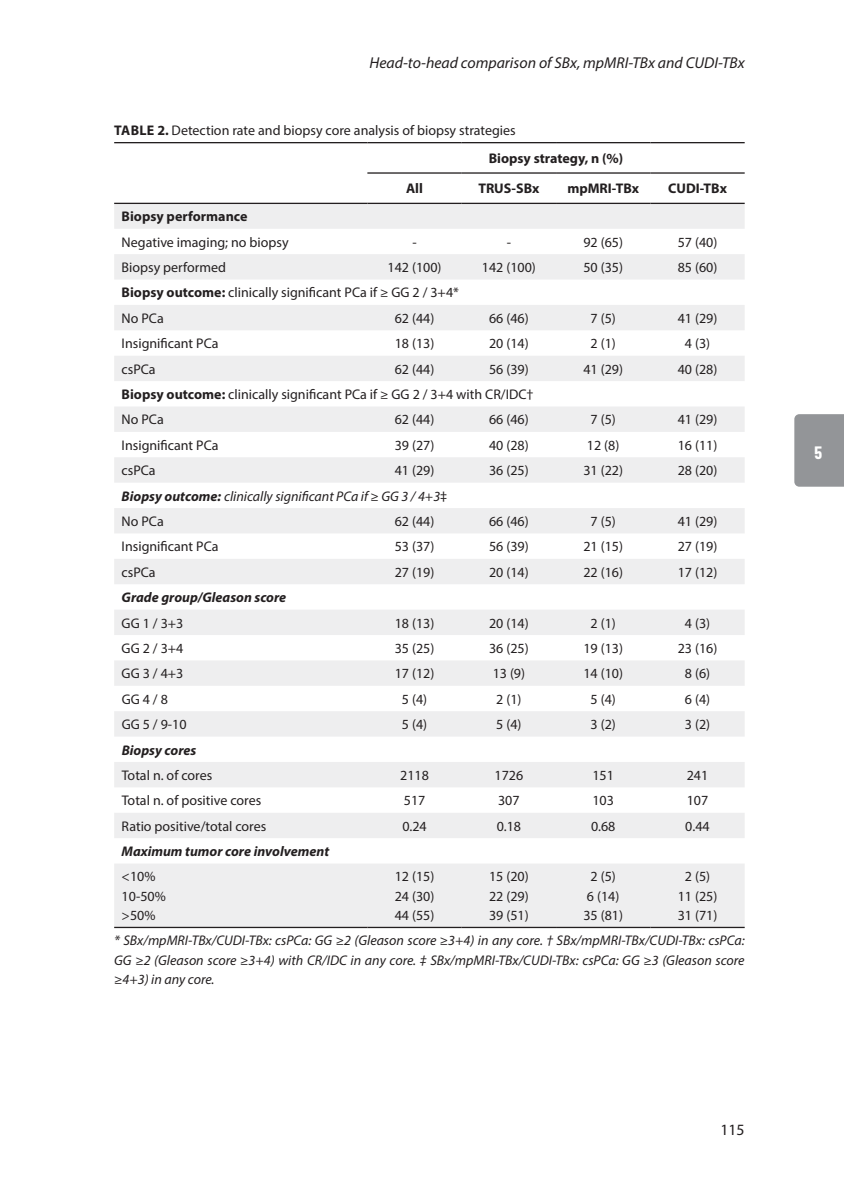
<style>
.page{position:relative;width:844px;height:1191px;background:#fff}
.page>*{position:absolute;margin:0;border:0;box-sizing:border-box;transform-origin:0 0}
.t1{font:700 17.5px "Barlow Condensed";color:#fff}
.t2{font:italic 15.75px "Myriad Pro";color:#231f20}
.t3{font:15.75px "Myriad Pro";color:#231f20}
.t4{font:14px/19.2px "Myriad Pro";color:#231f20}
.t5{font:italic 14px/19.2px "Myriad Pro";color:#231f20}
.t6{font:italic 700 14px "Myriad Pro";color:#231f20}
.t7{font:700 14px "Myriad Pro";color:#231f20}
.s1{font-weight:700}
.s2{font-style:normal}
</style>
<div class="page">
<div style="left:794px;top:414px;width:49px;height:73px;background:#939598"></div>
<svg style="left:114px;top:204px;width:630px;height:722px;fill:#eeeeef"></svg>
<hr style="left:367px;top:172px;width:94px;height:2px;background:#231f20">
<hr style="left:461px;top:172px;width:95px;height:2px;background:#231f20">
<hr style="left:556px;top:172px;width:94px;height:2px;background:#231f20">
<hr style="left:650px;top:172px;width:94px;height:2px;background:#231f20">
<hr style="left:114px;top:926px;width:253px;height:2px;background:#231f20">
<hr style="left:367px;top:926px;width:94px;height:2px;background:#231f20">
<hr style="left:461px;top:926px;width:95px;height:2px;background:#231f20">
<hr style="left:556px;top:926px;width:94px;height:2px;background:#231f20">
<hr style="left:650px;top:926px;width:94px;height:2px;background:#231f20">
<hr style="left:114px;top:142px;width:253px;height:1px;background:#231f20">
<hr style="left:367px;top:142px;width:94px;height:1px;background:#231f20">
<hr style="left:461px;top:142px;width:95px;height:1px;background:#231f20">
<hr style="left:556px;top:142px;width:94px;height:1px;background:#231f20">
<hr style="left:650px;top:142px;width:94px;height:1px;background:#231f20">
<hr style="left:114px;top:203px;width:253px;height:1px;background:#231f20">
<hr style="left:367px;top:203px;width:94px;height:1px;background:#231f20">
<hr style="left:461px;top:203px;width:95px;height:1px;background:#231f20">
<hr style="left:556px;top:203px;width:94px;height:1px;background:#231f20">
<hr style="left:650px;top:203px;width:94px;height:1px;background:#231f20">
<p class="t2" style="left:369px;top:53px;width:376px">Head-to-head comparison of SBx, mpMRI-TBx and CUDI-TBx</p>
<p class="t4" style="left:488px;top:115px;width:136px;line-height:28.5px;text-indent:-374px"><span class="s1">TABLE 2.</span> Detection rate and biopsy core analysis of biopsy strategies<br><span class="s1">Biopsy strategy, n (%)</span></p>
<p class="t7" style="left:406px;top:180px;width:18px">All</p>
<p class="t7" style="left:478px;top:180px;width:62px">TRUS-SBx</p>
<p class="t7" style="left:567px;top:180px;width:73px">mpMRI-TBx</p>
<p class="t7" style="left:668px;top:180px;width:60px">CUDI-TBx</p>
<p class="t7" style="left:122px;top:207px;width:127px">Biopsy performance</p>
<p class="t4" style="left:122px;top:232px;width:168px">Negative imaging; no biopsy</p>
<p class="t4" style="left:412px;top:232px;width:6px">-</p>
<p class="t4" style="left:506px;top:232px;width:6px">-</p>
<p class="t4" style="left:583px;top:232px;width:41px">92 (65)</p>
<p class="t4" style="left:677px;top:232px;width:41px">57 (40)</p>
<p class="t4" style="left:122px;top:257px;width:106px">Biopsy performed</p>
<p class="t4" style="left:387px;top:257px;width:56px">142 (100)</p>
<p class="t4" style="left:481px;top:257px;width:56px">142 (100)</p>
<p class="t4" style="left:583px;top:257px;width:41px">50 (35)</p>
<p class="t4" style="left:677px;top:257px;width:41px">85 (60)</p>
<p class="t4" style="left:122px;top:280px;width:339px;line-height:25.4px"><span class="s1">Biopsy outcome:</span> clinically significant PCa if ≥ GG 2 / 3+4*<br>No PCa</p>
<p class="t4" style="left:394px;top:308px;width:41px">62 (44)</p>
<p class="t4" style="left:489px;top:308px;width:41px">66 (46)</p>
<p class="t4" style="left:590px;top:308px;width:27px">7 (5)</p>
<p class="t4" style="left:677px;top:308px;width:41px">41 (29)</p>
<p class="t4" style="left:122px;top:334px;width:98px">Insignificant PCa</p>
<p class="t4" style="left:394px;top:334px;width:41px">18 (13)</p>
<p class="t4" style="left:489px;top:334px;width:41px">20 (14)</p>
<p class="t4" style="left:590px;top:334px;width:27px">2 (1)</p>
<p class="t4" style="left:684px;top:334px;width:27px">4 (3)</p>
<p class="t4" style="left:122px;top:359px;width:36px">csPCa</p>
<p class="t4" style="left:394px;top:359px;width:41px">62 (44)</p>
<p class="t4" style="left:489px;top:359px;width:41px">56 (39)</p>
<p class="t4" style="left:583px;top:359px;width:41px">41 (29)</p>
<p class="t4" style="left:677px;top:359px;width:41px">40 (28)</p>
<p class="t4" style="left:122px;top:381px;width:413px;line-height:25.4px"><span class="s1">Biopsy outcome:</span> clinically significant PCa if ≥ GG 2 / 3+4 with CR/IDC†<br>No PCa</p>
<p class="t4" style="left:394px;top:410px;width:41px">62 (44)</p>
<p class="t4" style="left:489px;top:410px;width:41px">66 (46)</p>
<p class="t4" style="left:590px;top:410px;width:27px">7 (5)</p>
<p class="t4" style="left:677px;top:410px;width:41px">41 (29)</p>
<p class="t4" style="left:122px;top:435px;width:98px">Insignificant PCa</p>
<p class="t4" style="left:394px;top:435px;width:41px">39 (27)</p>
<p class="t4" style="left:489px;top:435px;width:41px">40 (28)</p>
<p class="t4" style="left:587px;top:435px;width:34px">12 (8)</p>
<p class="t4" style="left:677px;top:435px;width:41px">16 (11)</p>
<p class="t4" style="left:122px;top:461px;width:36px">csPCa</p>
<p class="t4" style="left:394px;top:461px;width:41px">41 (29)</p>
<p class="t4" style="left:489px;top:461px;width:41px">36 (25)</p>
<p class="t4" style="left:583px;top:461px;width:41px">31 (22)</p>
<p class="t4" style="left:677px;top:461px;width:41px">28 (20)</p>
<p class="t5" style="left:122px;top:483px;width:327px;line-height:25.4px"><span class="s1">Biopsy outcome:</span> clinically significant PCa if ≥ GG 3 / 4+3<span class="s2">‡<br>No PCa</span></p>
<p class="t4" style="left:394px;top:511px;width:41px">62 (44)</p>
<p class="t4" style="left:489px;top:511px;width:41px">66 (46)</p>
<p class="t4" style="left:590px;top:511px;width:27px">7 (5)</p>
<p class="t4" style="left:677px;top:511px;width:41px">41 (29)</p>
<p class="t4" style="left:122px;top:537px;width:98px">Insignificant PCa</p>
<p class="t4" style="left:394px;top:537px;width:41px">53 (37)</p>
<p class="t4" style="left:489px;top:537px;width:41px">56 (39)</p>
<p class="t4" style="left:583px;top:537px;width:41px">21 (15)</p>
<p class="t4" style="left:677px;top:537px;width:41px">27 (19)</p>
<p class="t4" style="left:122px;top:562px;width:36px">csPCa</p>
<p class="t4" style="left:394px;top:562px;width:41px">27 (19)</p>
<p class="t4" style="left:489px;top:562px;width:41px">20 (14)</p>
<p class="t4" style="left:583px;top:562px;width:41px">22 (16)</p>
<p class="t4" style="left:677px;top:562px;width:41px">17 (12)</p>
<p class="t6" style="left:122px;top:588px;width:166px">Grade group/Gleason score</p>
<p class="t4" style="left:122px;top:613px;width:63px">GG 1 / 3+3</p>
<p class="t4" style="left:394px;top:613px;width:41px">18 (13)</p>
<p class="t4" style="left:489px;top:613px;width:41px">20 (14)</p>
<p class="t4" style="left:590px;top:613px;width:27px">2 (1)</p>
<p class="t4" style="left:684px;top:613px;width:27px">4 (3)</p>
<p class="t4" style="left:122px;top:638px;width:63px">GG 2 / 3+4</p>
<p class="t4" style="left:394px;top:638px;width:41px">35 (25)</p>
<p class="t4" style="left:489px;top:638px;width:41px">36 (25)</p>
<p class="t4" style="left:583px;top:638px;width:41px">19 (13)</p>
<p class="t4" style="left:677px;top:638px;width:41px">23 (16)</p>
<p class="t4" style="left:122px;top:664px;width:63px">GG 3 / 4+3</p>
<p class="t4" style="left:394px;top:664px;width:41px">17 (12)</p>
<p class="t4" style="left:492px;top:664px;width:34px">13 (9)</p>
<p class="t4" style="left:583px;top:664px;width:41px">14 (10)</p>
<p class="t4" style="left:684px;top:664px;width:27px">8 (6)</p>
<p class="t4" style="left:122px;top:689px;width:48px">GG 4 / 8</p>
<p class="t4" style="left:402px;top:689px;width:27px">5 (4)</p>
<p class="t4" style="left:496px;top:689px;width:27px">2 (1)</p>
<p class="t4" style="left:590px;top:689px;width:27px">5 (4)</p>
<p class="t4" style="left:684px;top:689px;width:27px">6 (4)</p>
<p class="t4" style="left:122px;top:714px;width:66px">GG 5 / 9-10</p>
<p class="t4" style="left:402px;top:714px;width:27px">5 (4)</p>
<p class="t4" style="left:496px;top:714px;width:27px">5 (4)</p>
<p class="t4" style="left:590px;top:714px;width:27px">3 (2)</p>
<p class="t4" style="left:684px;top:714px;width:27px">3 (2)</p>
<p class="t6" style="left:122px;top:740px;width:76px">Biopsy cores</p>
<p class="t4" style="left:122px;top:765px;width:92px">Total n. of cores</p>
<p class="t4" style="left:400px;top:765px;width:30px">2118</p>
<p class="t4" style="left:494px;top:765px;width:30px">1726</p>
<p class="t4" style="left:592px;top:765px;width:23px">151</p>
<p class="t4" style="left:686px;top:765px;width:23px">241</p>
<p class="t4" style="left:122px;top:790px;width:141px">Total n. of positive cores</p>
<p class="t4" style="left:403px;top:790px;width:23px">517</p>
<p class="t4" style="left:498px;top:790px;width:23px">307</p>
<p class="t4" style="left:592px;top:790px;width:23px">103</p>
<p class="t4" style="left:686px;top:790px;width:23px">107</p>
<p class="t4" style="left:122px;top:816px;width:146px">Ratio positive/total cores</p>
<p class="t4" style="left:402px;top:816px;width:26px">0.24</p>
<p class="t4" style="left:496px;top:816px;width:26px">0.18</p>
<p class="t4" style="left:591px;top:816px;width:26px">0.68</p>
<p class="t4" style="left:685px;top:816px;width:26px">0.44</p>
<p class="t6" style="left:122px;top:842px;width:209px">Maximum tumor core involvement</p>
<p class="t4" style="left:122px;top:867px;width:46px">&lt;10%<br>10-50% &gt;50%</p>
<p class="t4" style="left:394px;top:867px;width:41px;text-align:justify">12 (15)<br>24 (30)<br>44 (55)</p>
<p class="t4" style="left:489px;top:867px;width:41px;text-align:justify">15 (20)<br>22 (29)<br>39 (51)</p>
<p class="t4" style="left:583px;top:867px;width:41px;text-align:center">2 (5)<br>6 (14)<br>35 (81)</p>
<p class="t4" style="left:677px;top:867px;width:41px;text-align:center">2 (5)<br>11 (25)<br>31 (71)</p>
<p class="t5" style="left:114px;top:931px;width:631px;text-align:justify">* SBx/mpMRI-TBx/CUDI-TBx: csPCa: GG ≥2 (Gleason score ≥3+4) in any core. † SBx/mpMRI-TBx/CUDI-TBx: csPCa:<br>GG ≥2 (Gleason score ≥3+4) with CR/IDC in any core. ‡ SBx/mpMRI-TBx/CUDI-TBx: csPCa: GG ≥3 (Gleason score ≥4+3) in any core.</p>
<p class="t3" style="left:720px;top:1119px;width:26px">115</p>
<p class="t1" style="left:814px;top:440px;width:9px">5</p>
</div>
